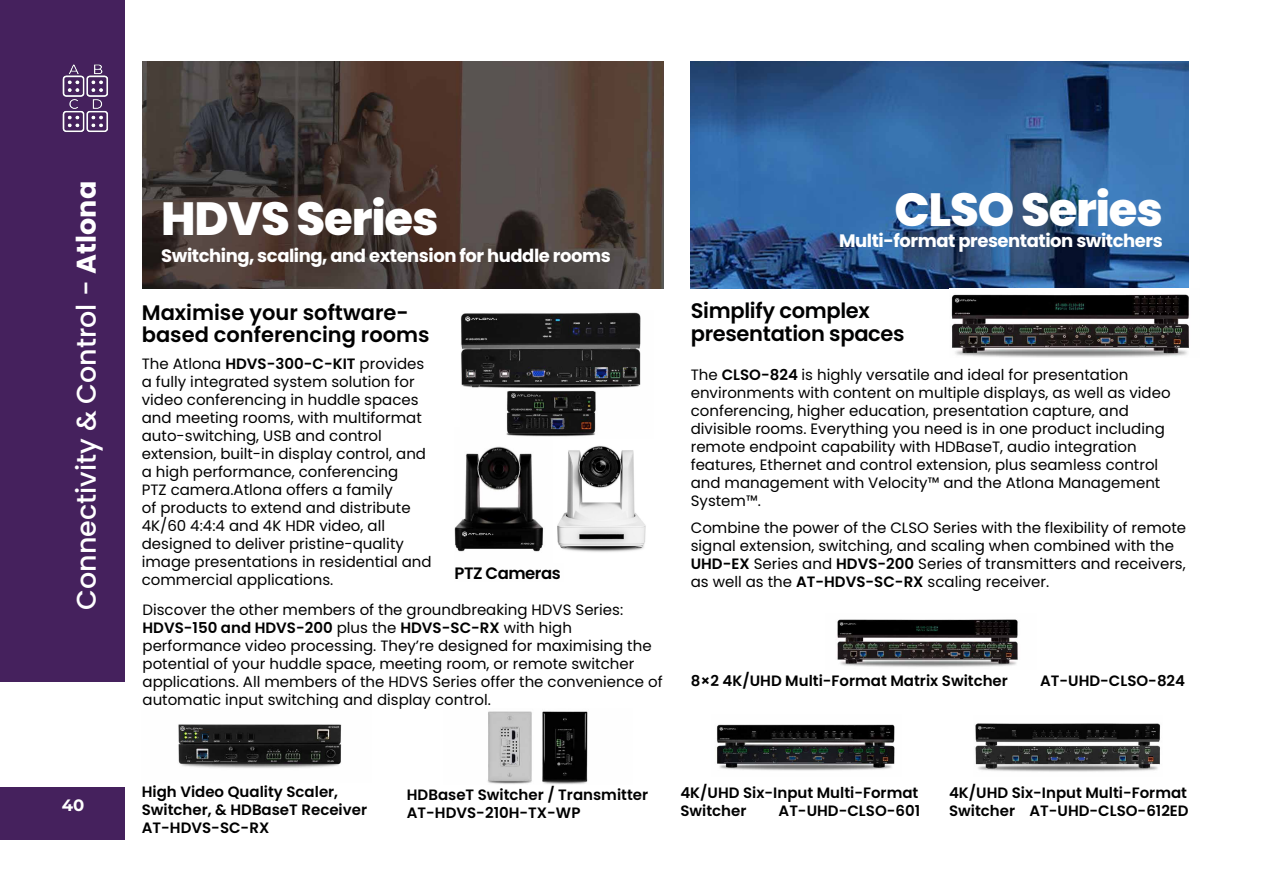
<style>
.page{position:relative;width:1263px;height:893px;background:#fff}
.page>*{position:absolute;margin:0;border:0;box-sizing:border-box;transform-origin:0 0}
.t1{font:800 46.5px "Poppins";letter-spacing:-.025em;color:#fff}
.t2{font:500 27px "Poppins";color:#fff}
.t3{font:600 21px/22.5px "Poppins";color:#000}
.t4{font:600 21px/22.5px "Poppins";letter-spacing:-.015em;color:#000101}
.t5{font:700 18px "Poppins";letter-spacing:-.025em;color:#fff}
.t6{font:600 16.5px "Poppins";letter-spacing:-.03em;color:#000}
.t7{font:700 16.5px "Montserrat";color:#fff}
.t8{font:15px/18px "Poppins";color:#000}
.t9{font:15px/18px "Poppins";color:#000101}
.t10{font:600 15px/18px "Poppins";color:#000}
.s1{font-weight:700}
.s2{font-weight:600}
</style>
<div class="page">
<img style="left:143px;top:62px;width:520px;height:227px">
<img style="left:455px;top:446px;width:88px;height:106px">
<img style="left:557px;top:446px;width:89px;height:106px">
<img style="left:461px;top:312px;width:180px;height:125px">
<img style="left:178px;top:724px;width:164px;height:44px">
<img style="left:487px;top:711px;width:101px;height:73px">
<div style="left:0;top:0;width:125px;height:682px;background:#45215d"></div>
<img style="left:62px;top:64px;width:46px;height:69px">
<div style="left:0;top:787px;width:125px;height:52px;background:#45215d"></div>
<img style="left:691px;top:62px;width:497px;height:227px">
<img style="left:951px;top:294px;width:238px;height:63px">
<img style="left:716px;top:724px;width:179px;height:47px">
<img style="left:975px;top:723px;width:186px;height:49px">
<img style="left:837px;top:619px;width:181px;height:48px">
<h2 class="t2" style="left:71px;top:610px;width:430px;rotate:-90deg">Connectivity &amp; Control - <span class="s1">Atlona</span></h2>
<p class="t7" style="left:62px;top:793px;width:24px">40</p>
<h1 class="t1" style="left:161px;top:192px;width:279px">HDVS Series</h1>
<p class="t5" style="left:161px;top:245px;width:451px">Switching, scaling, and extension for huddle rooms</p>
<h3 class="t3" style="left:142px;top:301px;width:289px">Maximise your software&shy;based conferencing rooms</h3>
<p class="t8" style="left:142px;top:355px;width:291px">The Atlona <span class="s2">HDVS-300-C-KIT</span> provides a fully integrated system solution for video conferencing in huddle spaces and meeting rooms, with multiformat auto-switching, USB and control extension, built-in display control, and a high performance, conferencing<br>PTZ camera.Atlona offers a family<br>of products to extend and distribute 4K/60 4:4:4 and 4K HDR video, all designed to deliver pristine-quality image presentations in residential and commercial applications.</p>
<p class="t6" style="left:455px;top:563px;width:108px">PTZ Cameras</p>
<p class="t8" style="left:143px;top:601px;width:522px">Discover the other members of the groundbreaking HDVS Series:<br><span class="s2">HDVS-150 and HDVS-200</span> plus the <span class="s2">HDVS-SC-RX</span> with high performance video processing. They’re designed for maximising the potential of your huddle space, meeting room, or remote switcher applications. All members of the HDVS Series offer the convenience of automatic input switching and display control.</p>
<h1 class="t1" style="left:894px;top:183px;width:270px">CLSO Series</h1>
<p class="t5" style="left:839px;top:231px;width:325px">Multi-format presentation switchers</p>
<h3 class="t4" style="left:691px;top:300px;width:215px">Simplify complex presentation spaces</h3>
<p class="t9" style="left:691px;top:366px;width:481px">The <span class="s2">CLSO-824</span> is highly versatile and ideal for presentation environments with content on multiple displays, as well as video conferencing, higher education, presentation capture, and divisible rooms. Everything you need is in one product including remote endpoint capability with HDBaseT, audio integration features, Ethernet and control extension, plus seamless control and management with Velocity™ and the Atlona Management System™.</p>
<p class="t9" style="left:691px;top:518px;width:497px">Combine the power of the CLSO Series with the flexibility of remote signal extension, switching, and scaling when combined with the <span class="s2">UHD-EX</span> Series and <span class="s2">HDVS-200</span> Series of transmitters and receivers, as well as the <span class="s2">AT-HDVS-SC-RX</span> scaling receiver.</p>
<p class="t10" style="left:691px;top:671px;width:319px">8×2 4K/UHD Multi-Format Matrix Switcher</p>
<p class="t10" style="left:1040px;top:671px;width:147px">AT-UHD-CLSO-824</p>
<p class="t10" style="left:142px;top:783px;width:227px">High Video Quality Scaler,<br>Switcher, &amp; HDBaseT Receiver<br>AT-HDVS-SC-RX</p>
<p class="t10" style="left:407px;top:786px;width:243px">HDBaseT Switcher / Transmitter<br>AT-HDVS-210H-TX-WP</p>
<p class="t10" style="left:680px;top:784px;width:239px">4K/UHD Six-Input Multi-Format<br>Switcher</p>
<p class="t10" style="left:778px;top:802px;width:143px">AT-UHD-CLSO-601</p>
<p class="t10" style="left:949px;top:784px;width:241px">4K/UHD Six-Input Multi-Format<br>Switcher AT-UHD-CLSO-612ED</p>
</div>
